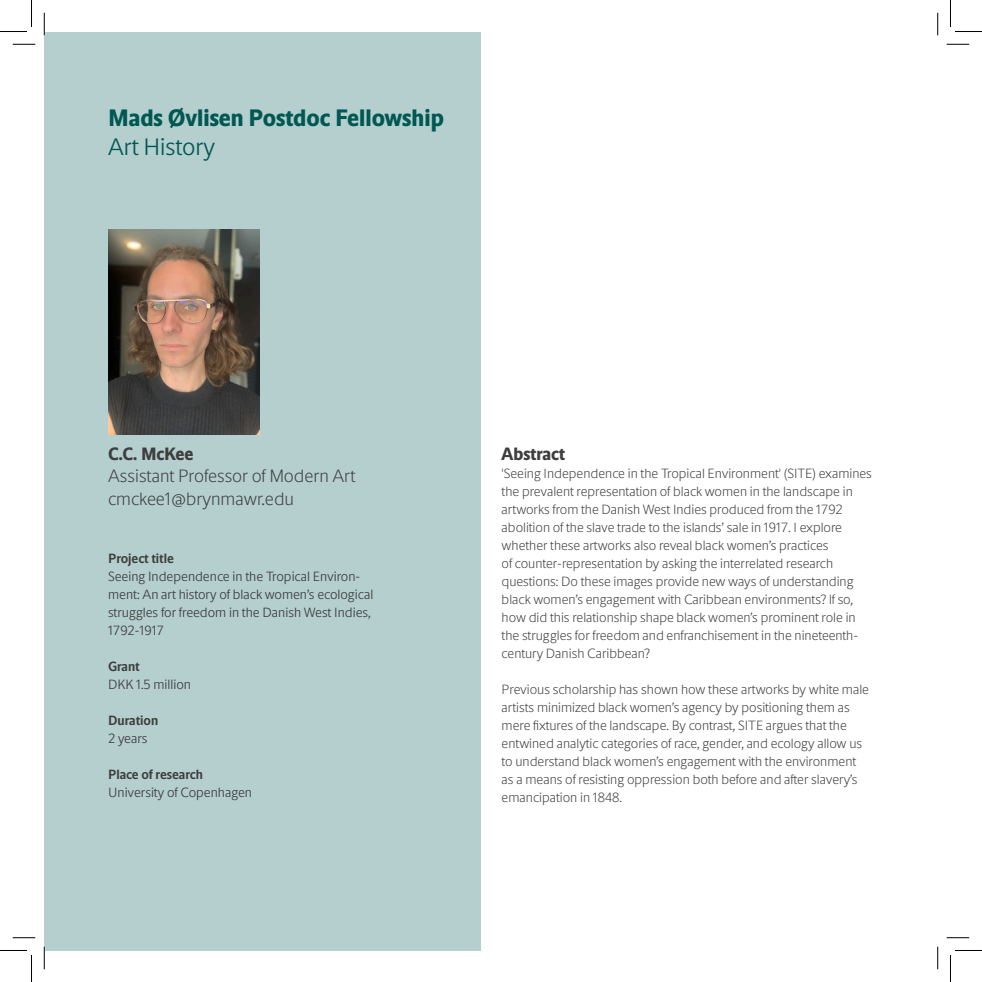
<style>
.page{position:relative;width:982px;height:982px;background:#fff}
.page>*{position:absolute;margin:0;border:0;box-sizing:border-box;transform-origin:0 0}
.t1{font:800 24px "Novo Apply Sans";color:#005853}
.t2{font:300 24px "Novo Apply Sans";color:#005853}
.t3{font:200 18px/22.5px "Novo Apply Sans";color:#3e3e3f}
.t4{font:800 18px "Novo Apply Sans";color:#3e3e3f}
.t5{font:200 13.5px/18px "Novo Apply Sans";color:#3e3e3f}
.t6{font:300 13.5px/18px "Novo Apply Sans";color:#3e3e3f}
.t7{font:700 13.5px "Novo Apply Sans";color:#3e3e3f}
.s1{font-weight:800}
</style>
<div class="page">
<div style="left:44px;top:32px;width:436px;height:918px;background:#b5cece"></div>
<img style="left:108px;top:229px;width:151px;height:206px">
<svg style="left:13px;top:44px;width:22px;height:1px"></svg>
<svg style="left:946px;top:44px;width:23px;height:1px"></svg>
<svg style="left:13px;top:937px;width:22px;height:1px"></svg>
<svg style="left:946px;top:937px;width:23px;height:1px"></svg>
<svg style="left:44px;top:13px;width:1px;height:22px"></svg>
<svg style="left:44px;top:946px;width:1px;height:23px"></svg>
<svg style="left:937px;top:13px;width:1px;height:22px"></svg>
<svg style="left:937px;top:946px;width:1px;height:23px"></svg>
<svg style="left:0;top:0;width:32px;height:32px"></svg>
<svg style="left:0;top:950px;width:32px;height:31px"></svg>
<svg style="left:950px;top:0;width:31px;height:32px"></svg>
<svg style="left:950px;top:950px;width:31px;height:31px"></svg>
<p class="t1" style="left:108px;top:100px;width:337px">Mads Øvlisen Postdoc Fellowship</p>
<p class="t2" style="left:108px;top:130px;width:109px">Art History</p>
<p class="t3" style="left:108px;top:441px;width:249px"><span class="s1">C.C. McKee<br></span>Assistant Professor of Modern Art</p>
<p class="t3" style="left:108px;top:486px;width:187px">cmckee1@brynmawr.edu</p>
<p class="t7" style="left:108px;top:548px;width:67px">Project title</p>
<p class="t6" style="left:108px;top:567px;width:267px">Seeing Independence in the Tropical Environ&shy;ment: An art history of black women’s ecological struggles for freedom in the Danish West Indies, 1792-1917</p>
<p class="t7" style="left:108px;top:656px;width:33px">Grant</p>
<p class="t6" style="left:108px;top:675px;width:84px">DKK 1.5 million</p>
<p class="t7" style="left:108px;top:710px;width:52px">Duration</p>
<p class="t6" style="left:108px;top:729px;width:41px">2 years</p>
<p class="t7" style="left:108px;top:764px;width:96px">Place of research</p>
<p class="t6" style="left:108px;top:783px;width:145px">University of Copenhagen</p>
<p class="t4" style="left:501px;top:440px;width:65px">Abstract</p>
<p class="t5" style="left:501px;top:463px;width:372px">'Seeing Independence in the Tropical Environment' (SITE) examines the prevalent representation of black women in the landscape in artworks from the Danish West Indies produced from the 1792 abolition of the slave trade to the islands’ sale in 1917. I explore whether these artworks also reveal black women’s practices<br>of counter-representation by asking the interrelated research questions: Do these images provide new ways of understanding black women’s engagement with Caribbean environments? If so, how did this relationship shape black women’s prominent role in the struggles for freedom and enfranchisement in the nineteenth&shy;century Danish Caribbean?</p>
<p class="t5" style="left:501px;top:679px;width:369px">Previous scholarship has shown how these artworks by white male artists minimized black women’s agency by positioning them as mere fixtures of the landscape. By contrast, SITE argues that the entwined analytic categories of race, gender, and ecology allow us to understand black women’s engagement with the environment as a means of resisting oppression both before and after slavery’s emancipation in 1848.</p>
</div>
